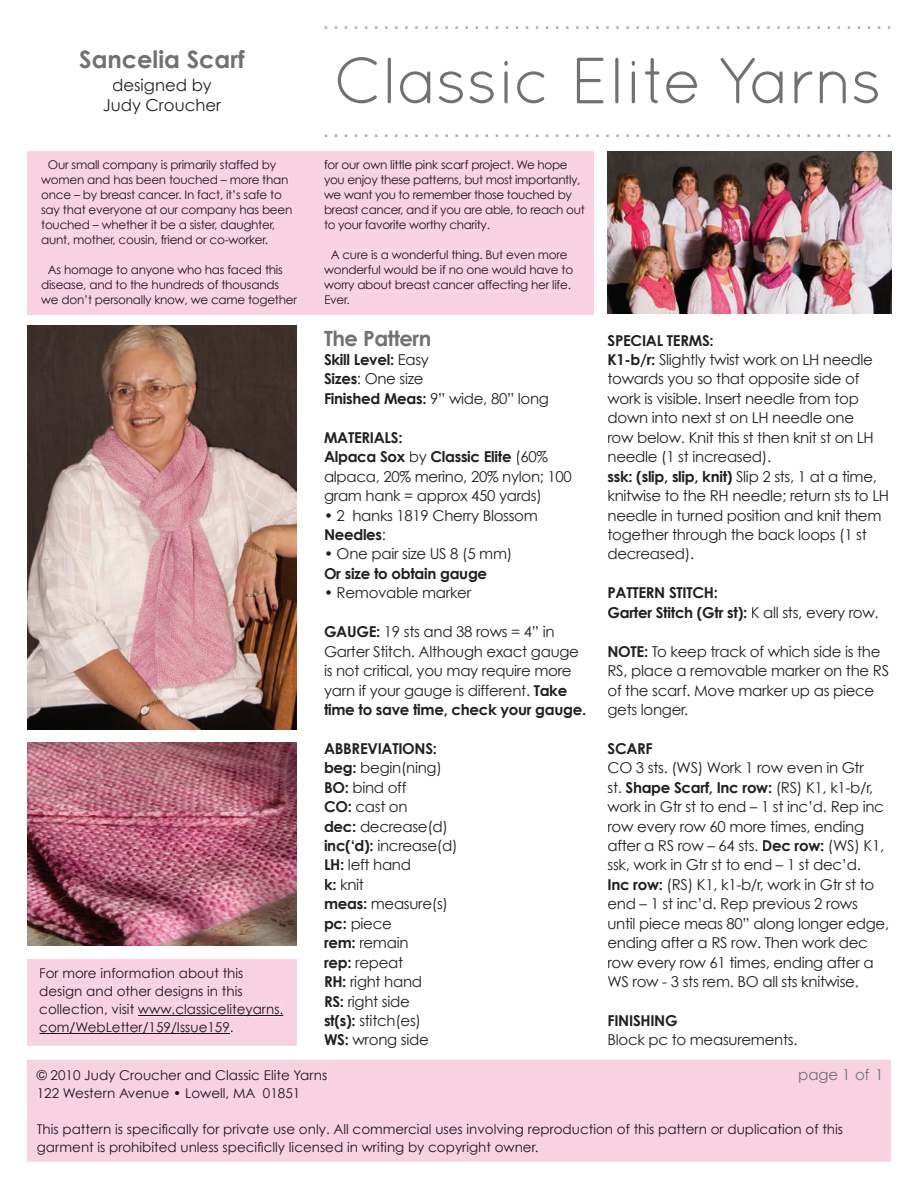
<style>
.page{position:relative;width:918px;height:1188px;background:#fff}
.page>*{position:absolute;margin:0;border:0;box-sizing:border-box;transform-origin:0 0}
.t1{font:700 24px "Century Gothic";color:#717073}
.t2{font:700 21px "Century Gothic";letter-spacing:-.02em;color:#717073}
.t3{font:16.5px/19.8px "Century Gothic";color:#231f20;text-align:center}
.t4{font:15px/19.5px "Century Gothic";letter-spacing:-.02em;color:#231f20}
.t5{font:700 15px/19.5px "Century Gothic";letter-spacing:-.02em;color:#231f20}
.t6{font:15px "Century Gothic";letter-spacing:-.01em;color:#717073}
.t7{font:13.5px/18px "Century Gothic";color:#1f1518}
.t8{font:12px/15px "Century Gothic";letter-spacing:-.02em;color:#1f1518}
.s1{font-weight:400}
.s2{font-weight:700}
</style>
<div class="page">
<div style="left:27px;top:1060px;width:864px;height:102px;background:#f9d2e2"></div>
<div style="left:37px;top:1070px;width:290px;height:13px;background:#f9d2e2"></div>
<div style="left:39px;top:1088px;width:258px;height:11px;background:#f9d2e2"></div>
<div style="left:37px;top:1124px;width:806px;height:13px;background:#f9d2e2"></div>
<div style="left:37px;top:1142px;width:501px;height:13px;background:#f9d2e2"></div>
<div style="left:27px;top:151px;width:567px;height:164px;background:#f9d2e2"></div>
<svg style="left:338px;top:57px;width:39px;height:46px"></svg>
<hr style="left:388px;top:58px;width:3px;height:45px;background:#717073;border-radius:2px">
<svg style="left:400px;top:71px;width:30px;height:32px"></svg>
<svg style="left:439px;top:71px;width:24px;height:32px"></svg>
<svg style="left:470px;top:71px;width:24px;height:32px"></svg>
<svg style="left:504px;top:71px;width:4px;height:32px"></svg>
<svg style="left:504px;top:61px;width:4px;height:5px"></svg>
<svg style="left:517px;top:71px;width:28px;height:32px"></svg>
<svg style="left:577px;top:58px;width:26px;height:45px"></svg>
<hr style="left:615px;top:58px;width:3px;height:45px;background:#717073;border-radius:2px">
<hr style="left:632px;top:71px;width:3px;height:32px;background:#717073;border-radius:2px">
<svg style="left:632px;top:61px;width:3px;height:5px"></svg>
<svg style="left:645px;top:58px;width:15px;height:45px"></svg>
<svg style="left:666px;top:71px;width:31px;height:32px"></svg>
<svg style="left:720px;top:58px;width:63px;height:45px"></svg>
<svg style="left:794px;top:71px;width:18px;height:32px"></svg>
<svg style="left:820px;top:71px;width:26px;height:32px"></svg>
<svg style="left:854px;top:71px;width:24px;height:32px"></svg>
<div style="left:49px;top:160px;width:227px;height:11px;background:#f9d2e2"></div>
<div style="left:41px;top:175px;width:247px;height:9px;background:#f9d2e2"></div>
<div style="left:42px;top:190px;width:240px;height:11px;background:#f9d2e2"></div>
<div style="left:41px;top:205px;width:251px;height:11px;background:#f9d2e2"></div>
<div style="left:42px;top:220px;width:233px;height:11px;background:#f9d2e2"></div>
<div style="left:42px;top:235px;width:225px;height:10px;background:#f9d2e2"></div>
<div style="left:48px;top:265px;width:234px;height:11px;background:#f9d2e2"></div>
<div style="left:42px;top:280px;width:237px;height:10px;background:#f9d2e2"></div>
<div style="left:41px;top:295px;width:256px;height:11px;background:#f9d2e2"></div>
<div style="left:324px;top:160px;width:243px;height:11px;background:#f9d2e2"></div>
<div style="left:324px;top:175px;width:256px;height:11px;background:#f9d2e2"></div>
<div style="left:324px;top:190px;width:248px;height:11px;background:#f9d2e2"></div>
<div style="left:325px;top:205px;width:259px;height:11px;background:#f9d2e2"></div>
<div style="left:324px;top:220px;width:166px;height:11px;background:#f9d2e2"></div>
<div style="left:331px;top:250px;width:236px;height:11px;background:#f9d2e2"></div>
<div style="left:324px;top:265px;width:249px;height:9px;background:#f9d2e2"></div>
<div style="left:324px;top:280px;width:247px;height:11px;background:#f9d2e2"></div>
<div style="left:325px;top:295px;width:24px;height:9px;background:#f9d2e2"></div>
<img style="left:608px;top:151px;width:284px;height:162px">
<img style="left:27px;top:325px;width:270px;height:404px">
<div style="left:27px;top:959px;width:270px;height:87px;background:#f9d2e2"></div>
<img style="left:27px;top:743px;width:270px;height:202px">
<h1 class="t1" style="left:79px;top:44px;width:167px">Sancelia Scarf</h1>
<p class="t3" style="left:103px;top:75px;width:120px">designed by<br>Judy Croucher</p>
<p class="t8" style="left:41px;top:157px;width:253px;text-indent:7px">Our small company is primarily staffed by women and has been touched – more than once – by breast cancer. In fact, it’s safe to say that everyone at our company has been touched – whether it be a sister, daughter, aunt, mother, cousin, friend or co-worker.</p>
<p class="t8" style="left:41px;top:262px;width:257px;text-indent:7px">As homage to anyone who has faced this disease, and to the hundreds of thousands we don’t personally know, we came together</p>
<p class="t7" style="left:39px;top:964px;width:246px">For more information about this design and other designs in this collection, visit www.classiceliteyarns. com/WebLetter/159/Issue159.</p>
<p class="t8" style="left:324px;top:157px;width:262px">for our own little pink scarf project. We hope you enjoy these patterns, but most importantly, we want you to remember those touched by breast cancer, and if you are able, to reach out to your favorite worthy charity.</p>
<p class="t8" style="left:324px;top:247px;width:251px;text-indent:7px">A cure is a wonderful thing. But even more wonderful would be if no one would have to worry about breast cancer affecting her life.<br>Ever.</p>
<h2 class="t2" style="left:324px;top:325px;width:109px">The Pattern</h2>
<p class="t5" style="left:324px;top:349px;width:227px">Skill Level: <span class="s1">Easy<br></span>Sizes<span class="s1">: One size<br></span>Finished Meas: <span class="s1">9” wide, 80” long</span></p>
<p class="t4" style="left:324px;top:427px;width:249px"><span class="s2">MATERIALS:<br>Alpaca Sox</span> by <span class="s2">Classic Elite</span> (60% alpaca, 20% merino, 20% nylon; 100 gram hank = approx 450 yards)</p>
<p class="t4" style="left:324px;top:505px;width:215px">• 2 hanks 1819 Cherry Blossom<br><span class="s2">Needles</span>:</p>
<p class="t4" style="left:324px;top:544px;width:190px">• One pair size US 8 (5 mm)</p>
<p class="t5" style="left:324px;top:563px;width:165px">Or size to obtain gauge</p>
<p class="t4" style="left:324px;top:583px;width:149px">• Removable marker</p>
<p class="t4" style="left:324px;top:622px;width:264px"><span class="s2">GAUGE:</span> 19 sts and 38 rows = 4” in Garter Stitch. Although exact gauge is not critical, you may require more yarn if your gauge is different. <span class="s2">Take time to save time, check your gauge.</span></p>
<p class="t4" style="left:324px;top:738px;width:135px"><span class="s2">ABBREVIATIONS: beg:</span> begin(ning)<br><span class="s2">BO:</span> bind off<br><span class="s2">CO:</span> cast on<br><span class="s2">dec:</span> decrease(d) <span class="s2">inc(‘d):</span> increase(d)<br><span class="s2">LH:</span> left hand<br><span class="s2">k:</span> knit<br><span class="s2">meas:</span> measure(s) <span class="s2">pc:</span> piece<br><span class="s2">rem:</span> remain<br><span class="s2">rep:</span> repeat<br><span class="s2">RH:</span> right hand<br><span class="s2">RS:</span> right side<br><span class="s2">st(s):</span> stitch(es)<br><span class="s2">WS:</span> wrong side</p>
<p class="t4" style="left:608px;top:330px;width:283px"><span class="s2">SPECIAL TERMS:<br>K1-b/r:</span> Slightly twist work on LH needle towards you so that opposite side of work is visible. Insert needle from top down into next st on LH needle one<br>row below. Knit this st then knit st on LH needle (1 st increased).<br><span class="s2">ssk: (slip, slip, knit)</span> Slip 2 sts, 1 at a time, knitwise to the RH needle; return sts to LH needle in turned position and knit them together through the back loops (1 st decreased).</p>
<p class="t5" style="left:608px;top:583px;width:273px">PATTERN STITCH:<br>Garter Stitch (Gtr st): <span class="s1">K all sts, every row.</span></p>
<p class="t4" style="left:608px;top:641px;width:283px"><span class="s2">NOTE:</span> To keep track of which side is the<br>RS, place a removable marker on the RS of the scarf. Move marker up as piece gets longer.</p>
<p class="t5" style="left:608px;top:738px;width:47px">SCARF</p>
<p class="t4" style="left:608px;top:758px;width:283px">CO 3 sts. (WS) Work 1 row even in Gtr<br>st. <span class="s2">Shape Scarf, Inc row:</span> (RS) K1, k1-b/r, work in Gtr st to end – 1 st inc’d. Rep inc row every row 60 more times, ending after a RS row – 64 sts. <span class="s2">Dec row:</span> (WS) K1, ssk, work in Gtr st to end – 1 st dec’d.<br><span class="s2">Inc row:</span> (RS) K1, k1-b/r, work in Gtr st to end – 1 st inc’d. Rep previous 2 rows until piece meas 80” along longer edge, ending after a RS row. Then work dec row every row 61 times, ending after a WS row - 3 sts rem. BO all sts knitwise.</p>
<p class="t5" style="left:608px;top:1010px;width:72px">FINISHING</p>
<p class="t4" style="left:608px;top:1030px;width:192px">Block pc to measurements.</p>
<p class="t6" style="left:798px;top:1065px;width:87px">page 1 of 1</p>
<p class="t7" style="left:37px;top:1066px;width:292px">© 2010 Judy Croucher and Classic Elite Yarns<br>122 Western Avenue • Lowell, MA 01851</p>
<p class="t7" style="left:37px;top:1120px;width:808px">This pattern is specifically for private use only. All commercial uses involving reproduction of this pattern or duplication of this garment is prohibited unless specificlly licensed in writing by copyright owner.</p>
</div>
